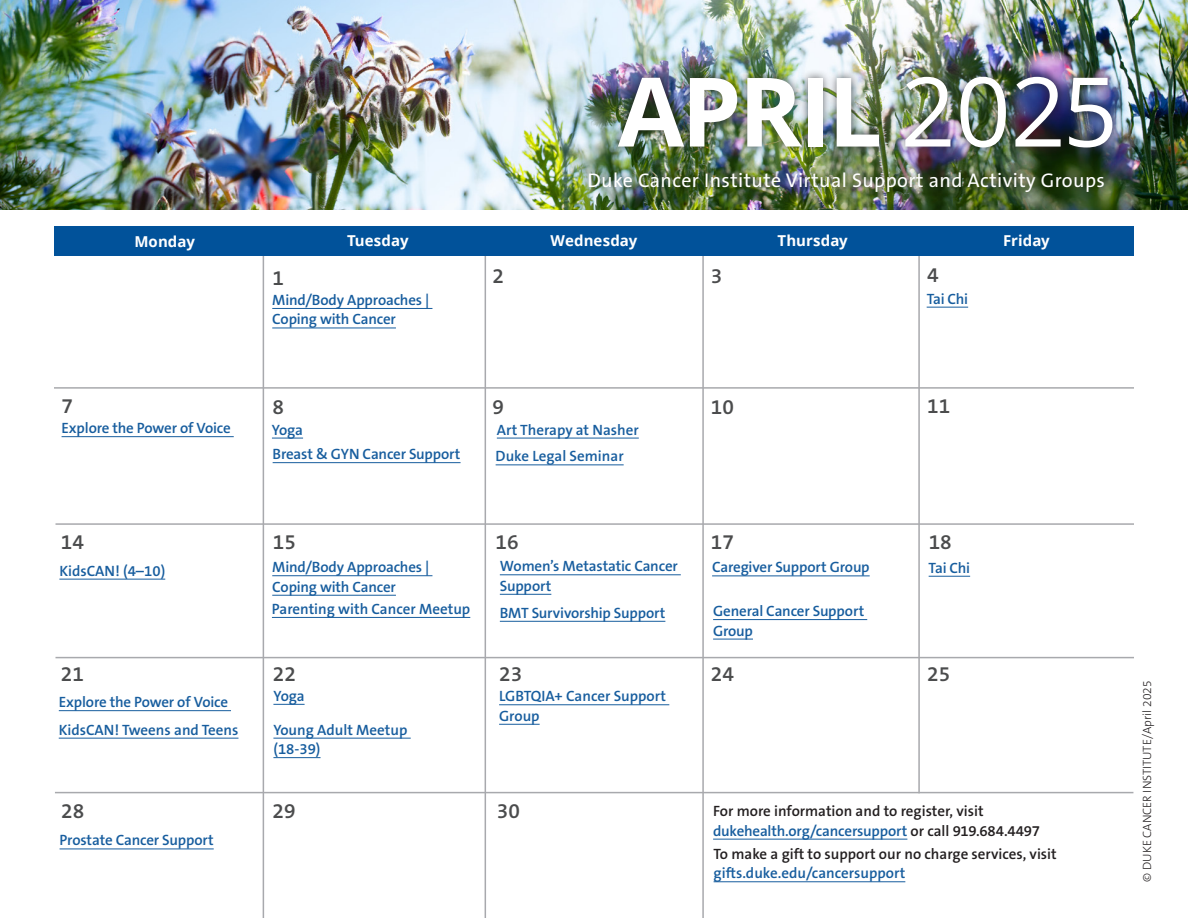
<style>
.page{position:relative;width:1188px;height:918px;background:#fff}
.page>*{position:absolute;margin:0;border:0;box-sizing:border-box;transform-origin:0 0}
.t1{font:700 96px "Open Sans";letter-spacing:-.03em;color:#fff}
.t2{font:600 21px "The Sans B W6";color:#4b4c4d}
.t3{font:19.8px "The Sans B W5 Plain";letter-spacing:.02em;color:#fff}
.t4{font:600 15px/19.5px "The Sans B W6";letter-spacing:-.01em;color:#175d9e}
.t5{font:600 15px/19.5px "The Sans B W6";color:#231f20}
.t6{font:700 15px "Open Sans";color:#fff}
.t7{font:300 12px "The Sans B W3";color:#231f20}
.s1{font-weight:400;font-size:96.3px}
.s2{color:#175d9e}
</style>
<div class="page">
<hr style="left:56px;top:523px;width:1078px;height:2px;background:#a8a9ad">
<hr style="left:56px;top:657px;width:1078px;height:1px;background:#a8a9ad">
<hr style="left:55px;top:792px;width:1078px;height:1px;background:#a8a9ad">
<hr style="left:702px;top:256px;width:2px;height:662px;background:#a8a9ad">
<hr style="left:485px;top:256px;width:1px;height:662px;background:#a8a9ad">
<hr style="left:918px;top:256px;width:2px;height:537px;background:#a8a9ad">
<hr style="left:272px;top:438px;width:31px;height:1px;background:#175d9e">
<hr style="left:272px;top:575px;width:160px;height:1px;background:#175d9e">
<hr style="left:272px;top:595px;width:124px;height:1px;background:#175d9e">
<hr style="left:272px;top:308px;width:160px;height:1px;background:#175d9e">
<hr style="left:272px;top:328px;width:124px;height:1px;background:#175d9e">
<hr style="left:500px;top:574px;width:181px;height:1px;background:#175d9e">
<hr style="left:500px;top:594px;width:51px;height:1px;background:#175d9e">
<hr style="left:500px;top:621px;width:165px;height:1px;background:#175d9e">
<hr style="left:263px;top:256px;width:1px;height:662px;background:#a8a9ad">
<hr style="left:54px;top:387px;width:1080px;height:2px;background:#a8a9ad">
<hr style="left:60px;top:849px;width:154px;height:1px;background:#175d9e">
<hr style="left:713px;top:839px;width:194px;height:1px;background:#175d9e">
<hr style="left:712px;top:576px;width:158px;height:1px;background:#175d9e">
<div style="left:54px;top:226px;width:1079px;height:30px;background:#01529a"></div>
<hr style="left:273px;top:704px;width:32px;height:1px;background:#175d9e">
<hr style="left:62px;top:436px;width:172px;height:1px;background:#175d9e">
<hr style="left:59px;top:710px;width:172px;height:1px;background:#175d9e">
<hr style="left:272px;top:617px;width:198px;height:1px;background:#175d9e">
<hr style="left:273px;top:462px;width:188px;height:1px;background:#175d9e">
<hr style="left:927px;top:307px;width:41px;height:1px;background:#175d9e">
<hr style="left:929px;top:576px;width:41px;height:1px;background:#175d9e">
<hr style="left:714px;top:881px;width:191px;height:1px;background:#175d9e">
<hr style="left:497px;top:438px;width:142px;height:1px;background:#175d9e">
<hr style="left:59px;top:738px;width:179px;height:1px;background:#175d9e">
<hr style="left:499px;top:704px;width:170px;height:1px;background:#175d9e">
<hr style="left:499px;top:724px;width:41px;height:1px;background:#175d9e">
<hr style="left:59px;top:579px;width:106px;height:1px;background:#175d9e">
<hr style="left:713px;top:619px;width:154px;height:1px;background:#175d9e">
<hr style="left:713px;top:639px;width:40px;height:1px;background:#175d9e">
<hr style="left:273px;top:738px;width:138px;height:1px;background:#175d9e">
<hr style="left:273px;top:757px;width:48px;height:1px;background:#175d9e">
<hr style="left:496px;top:465px;width:128px;height:1px;background:#175d9e">
<img style="left:0;top:0;width:1188px;height:210px">
<div style="left:579px;top:163px;width:534px;height:38px;background:#231f20;opacity:.7"></div>
<div style="left:609px;top:68px;width:513px;height:89px;background:#231f20;opacity:.75"></div>
<h2 class="t1" style="left:618px;top:44px;width:502px">APRIL <span class="s1">2025</span></h2>
<h2 class="t3" style="left:587px;top:168px;width:519px">Duke Cancer Institute Virtual Support and Activity Groups</h2>
<p class="t6" style="left:134px;top:230px;width:62px">Monday</p>
<p class="t6" style="left:347px;top:230px;width:63px">Tuesday</p>
<p class="t6" style="left:551px;top:230px;width:88px">Wednesday</p>
<p class="t6" style="left:778px;top:230px;width:72px">Thursday</p>
<p class="t6" style="left:1003px;top:230px;width:48px">Friday</p>
<p class="t2" style="left:272px;top:264px;width:13px">1</p>
<p class="t4" style="left:272px;top:290px;width:159px">Mind/Body Approaches |<br>Coping with Cancer</p>
<p class="t2" style="left:493px;top:263px;width:13px">2</p>
<p class="t2" style="left:711px;top:263px;width:13px">3</p>
<p class="t2" style="left:927px;top:261px;width:13px">4</p>
<p class="t4" style="left:927px;top:289px;width:43px">Tai Chi</p>
<p class="t2" style="left:62px;top:392px;width:13px">7</p>
<p class="t4" style="left:62px;top:418px;width:171px">Explore the Power of Voice</p>
<p class="t2" style="left:61px;top:528px;width:25px">14</p>
<p class="t4" style="left:59px;top:561px;width:107px">KidsCAN! (4–10)</p>
<p class="t2" style="left:61px;top:660px;width:25px">21</p>
<p class="t4" style="left:59px;top:688px;width:181px;line-height:27.5px">Explore the Power of Voice<br>KidsCAN! Tweens and Teens</p>
<p class="t2" style="left:61px;top:797px;width:25px">28</p>
<p class="t4" style="left:60px;top:831px;width:156px">Prostate Cancer Support</p>
<p class="t2" style="left:272px;top:394px;width:13px">8</p>
<p class="t4" style="left:272px;top:417px;width:190px;line-height:24.6px">Yoga<br>Breast &amp; GYN Cancer Support</p>
<p class="t2" style="left:493px;top:394px;width:13px">9</p>
<p class="t4" style="left:496px;top:416px;width:145px;line-height:26.8px">Art Therapy at Nasher<br>Duke Legal Seminar</p>
<p class="t2" style="left:273px;top:528px;width:25px">15</p>
<p class="t4" style="left:272px;top:558px;width:159px">Mind/Body Approaches |<br>Coping with Cancer</p>
<p class="t4" style="left:272px;top:599px;width:200px">Parenting with Cancer Meetup</p>
<p class="t2" style="left:273px;top:660px;width:25px">22</p>
<p class="t4" style="left:273px;top:686px;width:33px">Yoga</p>
<p class="t4" style="left:273px;top:720px;width:136px">Young Adult Meetup (18-39)</p>
<p class="t2" style="left:496px;top:528px;width:25px">16</p>
<p class="t4" style="left:500px;top:557px;width:179px">Women’s Metastatic Cancer<br>Support</p>
<p class="t4" style="left:500px;top:603px;width:167px">BMT Survivorship Support</p>
<p class="t2" style="left:499px;top:660px;width:25px">23</p>
<p class="t4" style="left:499px;top:687px;width:168px">LGBTQIA+ Cancer Support<br>Group</p>
<p class="t2" style="left:711px;top:394px;width:25px">10</p>
<p class="t2" style="left:927px;top:392px;width:25px">11</p>
<p class="t2" style="left:711px;top:528px;width:25px">17</p>
<p class="t4" style="left:712px;top:558px;width:159px">Caregiver Support Group</p>
<p class="t4" style="left:713px;top:601px;width:153px">General Cancer Support<br>Group</p>
<p class="t2" style="left:929px;top:528px;width:25px">18</p>
<p class="t4" style="left:929px;top:558px;width:43px">Tai Chi</p>
<p class="t2" style="left:711px;top:660px;width:25px">24</p>
<p class="t2" style="left:927px;top:660px;width:25px">25</p>
<p class="t2" style="left:272px;top:797px;width:25px">29</p>
<p class="t2" style="left:497px;top:797px;width:25px">30</p>
<p class="t5" style="left:713px;top:801px;width:328px">For more information and to register, visit <span class="s2">dukehealth.org/cancersupport</span> or call 919.684.4497</p>
<p class="t5" style="left:714px;top:844px;width:345px">To make a gift to support our no charge services, visit <span class="s2">gifts.duke.edu/cancersupport</span></p>
<p class="t7" style="left:1140px;top:882px;width:203px;rotate:-90deg">© DUKE CANCER INSTITUTE/April 2025</p>
</div>
